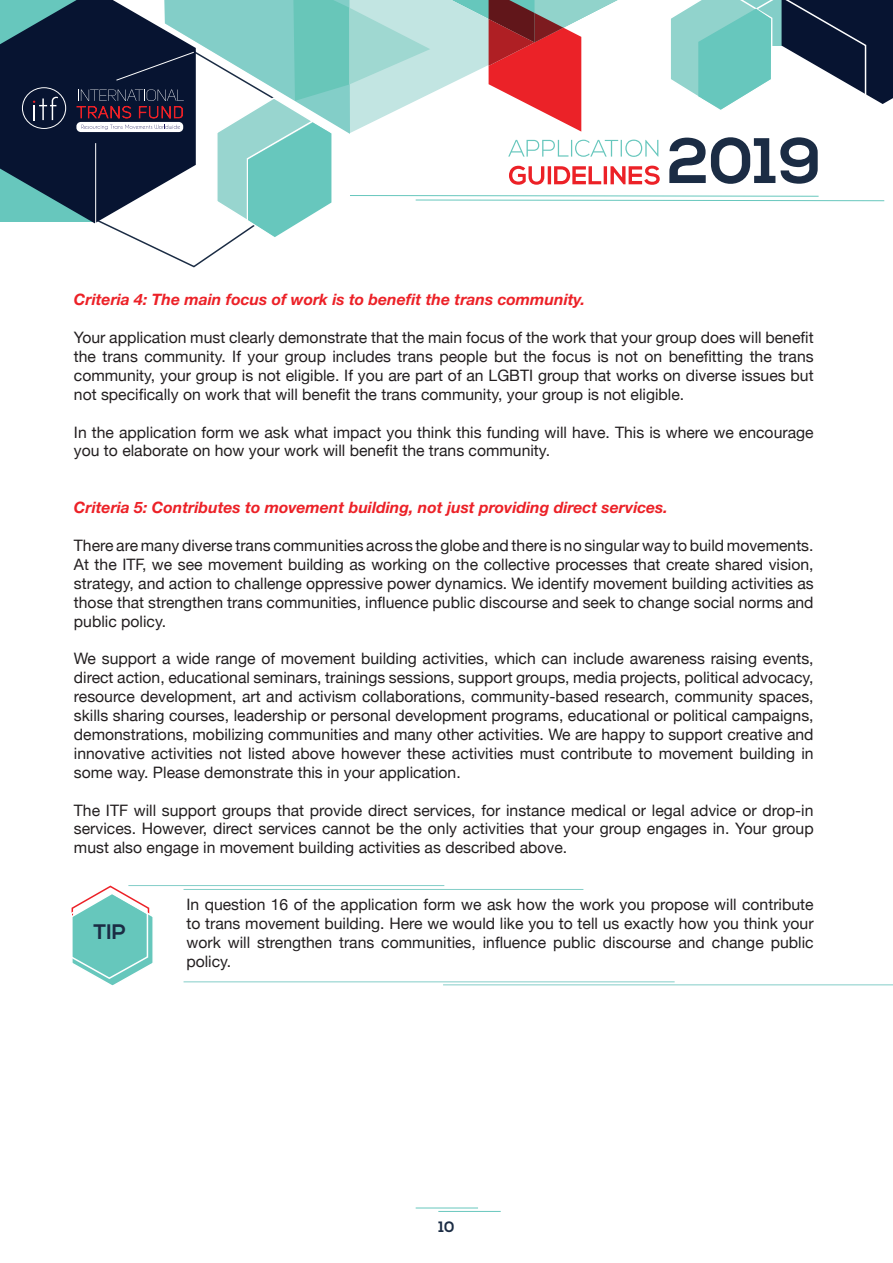
<style>
.page{position:relative;width:893px;height:1263px;background:#fff}
.page>*{position:absolute;margin:0;border:0;box-sizing:border-box;transform-origin:0 0}
.t1{font:700 21px "Nexa";color:#1b2c44}
.t2{font:15.75px/18.9px "Helvetica Neue";color:#231f20;text-align:justify}
.t3{font:italic 700 15.75px "Helvetica Neue";color:#ec2127}
.t4{font:700 15px "Nexa";color:#1b2c44}
</style>
<div class="page">
<svg style="left:0;top:0;width:893px;height:268px"></svg>
<hr style="left:416px;top:1207px;width:62px;height:1px;background:#67c7bd">
<hr style="left:438px;top:1211px;width:63px;height:1px;background:#67c7bd">
<svg style="left:71px;top:885px;width:82px;height:101px"></svg>
<hr style="left:128px;top:885px;width:316px;height:1px;background:#83cec8">
<hr style="left:184px;top:889px;width:399px;height:1px;background:#83cec8">
<hr style="left:184px;top:981px;width:491px;height:1px;background:#83cec8">
<hr style="left:443px;top:984px;width:450px;height:1px;background:#83cec8">
<p class="t3" style="left:74px;top:290px;width:513px">Criteria 4: The main focus of work is to benefit the trans community.</p>
<p class="t2" style="left:74px;top:329px;width:741px">Your application must clearly demonstrate that the main focus of the work that your group does will benefit the trans community. If your group includes trans people but the focus is not on benefitting the trans community, your group is not eligible. If you are part of an LGBTI group that works on diverse issues but not specifically on work that will benefit the trans community, your group is not eligible.</p>
<p class="t2" style="left:74px;top:423px;width:741px">In the application form we ask what impact you think this funding will have. This is where we encourage you to elaborate on how your work will benefit the trans community.</p>
<p class="t3" style="left:74px;top:498px;width:595px">Criteria 5: Contributes to movement building, not just providing direct services.</p>
<p class="t2" style="left:74px;top:537px;width:741px">There are many diverse trans communities across the globe and there is no singular way to build movements.<br>At the ITF, we see movement building as working on the collective processes that create shared vision, strategy, and action to challenge oppressive power dynamics. We identify movement building activities as those that strengthen trans communities, influence public discourse and seek to change social norms and public policy.</p>
<p class="t2" style="left:74px;top:650px;width:741px">We support a wide range of movement building activities, which can include awareness raising events, direct action, educational seminars, trainings sessions, support groups, media projects, political advocacy, resource development, art and activism collaborations, community-based research, community spaces, skills sharing courses, leadership or personal development programs, educational or political campaigns, demonstrations, mobilizing communities and many other activities. We are happy to support creative and innovative activities not listed above however these activities must contribute to movement building in some way. Please demonstrate this in your application.</p>
<p class="t2" style="left:74px;top:801px;width:741px">The ITF will support groups that provide direct services, for instance medical or legal advice or drop-in services. However, direct services cannot be the only activities that your group engages in. Your group must also engage in movement building activities as described above.</p>
<h1 class="t1" style="left:93px;top:920px;width:34px">TIP</h1>
<p class="t2" style="left:186px;top:896px;width:629px">In question 16 of the application form we ask how the work you propose will contribute to trans movement building. Here we would like you to tell us exactly how you think your work will strengthen trans communities, influence public discourse and change public policy.</p>
<p class="t4" style="left:438px;top:1218px;width:17px">10</p>
</div>
